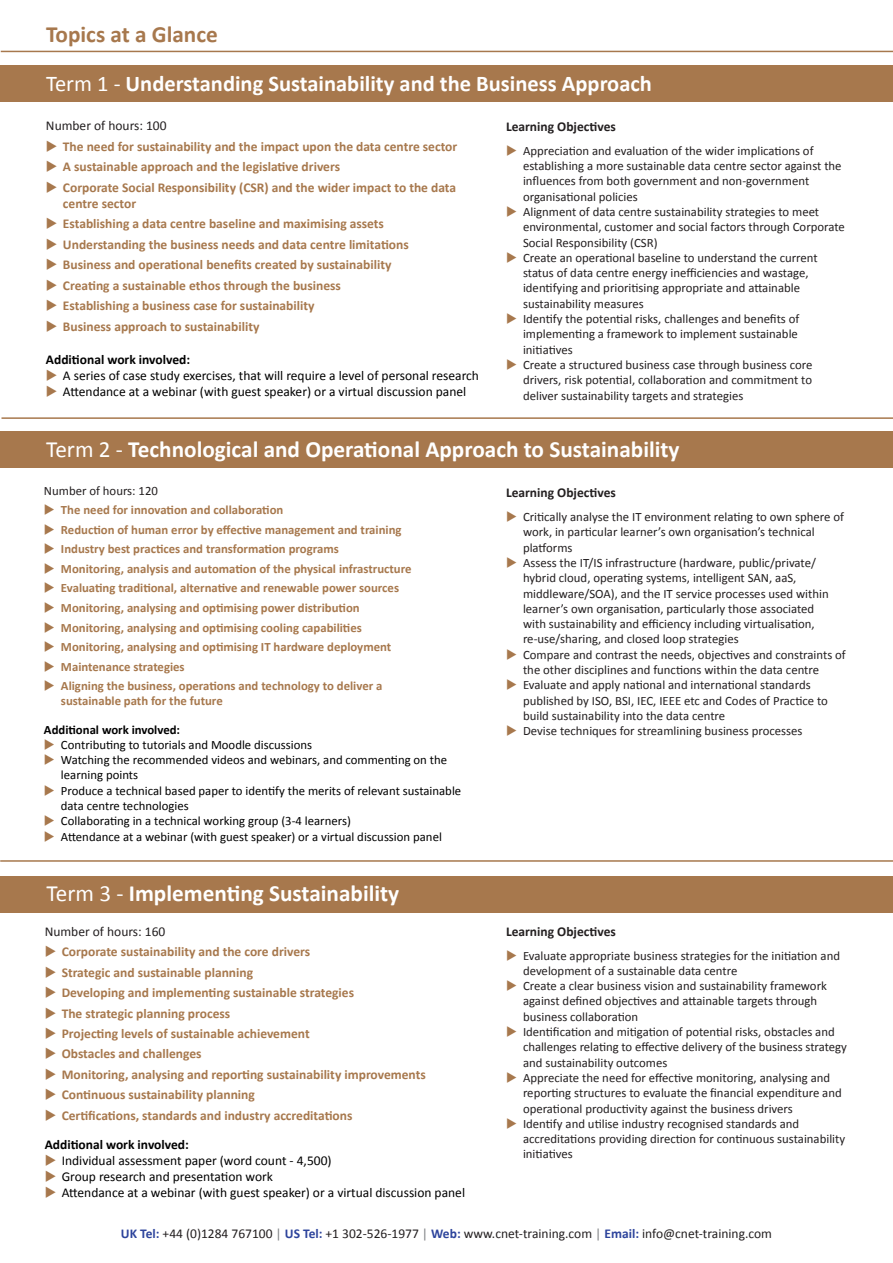
<style>
.page{position:relative;width:893px;height:1263px;background:#fff}
.page>*{position:absolute;margin:0;border:0;box-sizing:border-box;transform-origin:0 0}
.t1{font:700 23.25px "Calibri";color:#fff}
.t2{font:700 23.25px "Calibri";color:#a7784d}
.t3{font:700 22.5px "Calibri";color:#fff}
.t4{font:700 13.5px/16.2px "Calibri";color:#a7784d}
.t5{font:13.5px "Calibri";color:#000}
.CDCSP_Small{font:13.5px "Calibri";color:#231f20}
.CDCSP{font:700 13.5px "Calibri";color:#231f20}
.CDCSP-2{font:700 13.5px "Calibri";color:#000}
.CDCSP_Small-2{font:12.75px/15.3px "Calibri";color:#231f20}
.t6{font:700 12.75px/15.3px "Calibri";color:#a7784d}
.t7{font:12.75px/15.3px "Calibri";color:#000}
.CDCSP-3{font:700 12.75px "Calibri";color:#000}
.s1{font-weight:400}
.s2{color:#a7784d}
.s3{font-weight:700;color:#2d449c}
.s4{color:#808285}
</style>
<div class="page">
<div style="left:0;top:431px;width:893px;height:37px;background:#a7784d"></div>
<div style="left:1px;top:65px;width:892px;height:36px;background:#a7784d"></div>
<hr style="left:1px;top:51px;width:892px;height:1px;background:#a7784d">
<div style="left:1px;top:876px;width:892px;height:37px;background:#a7784d"></div>
<hr style="left:1px;top:417px;width:892px;height:2px;background:#a7784d">
<hr style="left:0;top:860px;width:893px;height:2px;background:#a7784d">
<p class="t2" style="left:46px;top:20px;width:173px">Topics at a Glance</p>
<p class="t3" style="left:46px;top:69px;width:607px"><span class="s1">Term 1 -</span> Understanding Sustainability and the Business Approach</p>
<p class="CDCSP_Small" style="left:46px;top:118px;width:122px">Number of hours: 100</p>
<p class="t4" style="left:46px;top:138px;width:413px">◆ The need for sustainability and the impact upon the data centre sector</p>
<p class="t4" style="left:46px;top:158px;width:296px">◆ A sustainable approach and the legislative drivers</p>
<p class="t4" style="left:63px;top:179px;width:395px;text-indent:-17px">◆ Corporate Social Responsibility (CSR) and the wider impact to the data centre sector</p>
<p class="t4" style="left:46px;top:215px;width:340px">◆ Establishing a data centre baseline and maximising assets</p>
<p class="t4" style="left:46px;top:236px;width:364px">◆ Understanding the business needs and data centre limitations</p>
<p class="t4" style="left:46px;top:256px;width:347px">◆ Business and operational benefits created by sustainability</p>
<p class="t4" style="left:46px;top:277px;width:297px">◆ Creating a sustainable ethos through the business</p>
<p class="t4" style="left:46px;top:297px;width:270px">◆ Establishing a business case for sustainability</p>
<p class="t4" style="left:46px;top:317px;width:215px">◆ Business approach to sustainability</p>
<p class="CDCSP-2" style="left:46px;top:351px;width:146px">Additional work involved:</p>
<p class="t5" style="left:46px;top:367px;width:435px"><span class="s2">◆</span> A series of case study exercises, that will require a level of personal research</p>
<p class="t5" style="left:46px;top:383px;width:422px"><span class="s2">◆</span> Attendance at a webinar (with guest speaker) or a virtual discussion panel</p>
<p class="CDCSP" style="left:506px;top:118px;width:111px">Learning Objectives</p>
<p class="CDCSP_Small-2" style="left:523px;top:142px;width:320px;text-indent:-17px"><span class="s2">◆</span> Appreciation and evaluation of the wider implications of establishing a more sustainable data centre sector against the influences from both government and non-government organisational policies</p>
<p class="CDCSP_Small-2" style="left:523px;top:203px;width:323px;text-indent:-17px"><span class="s2">◆</span> Alignment of data centre sustainability strategies to meet environmental, customer and social factors through Corporate<br>Social Responsibility (CSR)</p>
<p class="CDCSP_Small-2" style="left:523px;top:249px;width:296px;text-indent:-17px"><span class="s2">◆</span> Create an operational baseline to understand the current status of data centre energy inefficiencies and wastage, identifying and prioritising appropriate and attainable sustainability measures</p>
<p class="CDCSP_Small-2" style="left:523px;top:311px;width:278px;text-align:justify;text-indent:-17px"><span class="s2">◆</span> Identify the potential risks, challenges and benefits of implementing a framework to implement sustainable initiatives</p>
<p class="CDCSP_Small-2" style="left:523px;top:356px;width:291px;text-align:justify;text-indent:-17px"><span class="s2">◆</span> Create a structured business case through business core drivers, risk potential, collaboration and commitment to deliver sustainability targets and strategies</p>
<p class="t1" style="left:46px;top:435px;width:635px"><span class="s1">Term 2 -</span> Technological and Operational Approach to Sustainability</p>
<p class="CDCSP_Small-2" style="left:44px;top:482px;width:116px">Number of hours: 120</p>
<p class="t6" style="left:44px;top:502px;width:241px">◆ The need for innovation and collaboration</p>
<p class="t6" style="left:44px;top:521px;width:359px">◆ Reduction of human error by effective management and training</p>
<p class="t6" style="left:44px;top:541px;width:296px">◆ Industry best practices and transformation programs</p>
<p class="t6" style="left:44px;top:560px;width:369px">◆ Monitoring, analysis and automation of the physical infrastructure</p>
<p class="t6" style="left:44px;top:580px;width:357px">◆ Evaluating traditional, alternative and renewable power sources</p>
<p class="t6" style="left:44px;top:599px;width:317px">◆ Monitoring, analysing and optimising power distribution</p>
<p class="t6" style="left:44px;top:619px;width:319px">◆ Monitoring, analysing and optimising cooling capabilities</p>
<p class="t6" style="left:44px;top:638px;width:349px">◆ Monitoring, analysing and optimising IT hardware deployment</p>
<p class="t6" style="left:44px;top:658px;width:142px">◆ Maintenance strategies</p>
<p class="t6" style="left:61px;top:678px;width:323px;text-indent:-17px">◆ Aligning the business, operations and technology to deliver a sustainable path for the future</p>
<p class="CDCSP-3" style="left:44px;top:721px;width:138px">Additional work involved:</p>
<p class="t7" style="left:44px;top:736px;width:270px"><span class="s2">◆</span> Contributing to tutorials and Moodle discussions</p>
<p class="t7" style="left:61px;top:752px;width:388px;text-indent:-17px"><span class="s2">◆</span> Watching the recommended videos and webinars, and commenting on the learning points</p>
<p class="t7" style="left:61px;top:782px;width:402px;text-indent:-17px"><span class="s2">◆</span> Produce a technical based paper to identify the merits of relevant sustainable data centre technologies</p>
<p class="t7" style="left:44px;top:813px;width:308px"><span class="s2">◆</span> Collaborating in a technical working group (3-4 learners)</p>
<p class="t7" style="left:44px;top:828px;width:399px"><span class="s2">◆</span> Attendance at a webinar (with guest speaker) or a virtual discussion panel</p>
<p class="CDCSP" style="left:506px;top:484px;width:111px">Learning Objectives</p>
<p class="CDCSP_Small-2" style="left:523px;top:508px;width:323px;text-indent:-17px"><span class="s2">◆</span> Critically analyse the IT environment relating to own sphere of work, in particular learner’s own organisation’s technical platforms</p>
<p class="CDCSP_Small-2" style="left:523px;top:554px;width:307px;text-indent:-17px"><span class="s2">◆</span> Assess the IT/IS infrastructure (hardware, public/private/ hybrid cloud, operating systems, intelligent SAN, aaS, middleware/SOA), and the IT service processes used within learner’s own organisation, particularly those associated with sustainability and efficiency including virtualisation, re-use/sharing, and closed loop strategies</p>
<p class="CDCSP_Small-2" style="left:523px;top:646px;width:324px;text-indent:-17px"><span class="s2">◆</span> Compare and contrast the needs, objectives and constraints of the other disciplines and functions within the data centre</p>
<p class="CDCSP_Small-2" style="left:523px;top:677px;width:306px;text-indent:-17px"><span class="s2">◆</span> Evaluate and apply national and international standards published by ISO, BSI, IEC, IEEE etc and Codes of Practice to build sustainability into the data centre</p>
<p class="CDCSP_Small-2" style="left:506px;top:723px;width:298px"><span class="s2">◆</span> Devise techniques for streamlining business processes</p>
<p class="t1" style="left:47px;top:879px;width:354px"><span class="s1">Term 3 -</span> Implementing Sustainability</p>
<p class="CDCSP_Small" style="left:45px;top:923px;width:122px">Number of hours: 160</p>
<p class="t4" style="left:45px;top:943px;width:267px">◆ Corporate sustainability and the core drivers</p>
<p class="t4" style="left:45px;top:963px;width:210px">◆ Strategic and sustainable planning</p>
<p class="t4" style="left:45px;top:984px;width:311px">◆ Developing and implementing sustainable strategies</p>
<p class="t4" style="left:45px;top:1004px;width:187px">◆ The strategic planning process</p>
<p class="t4" style="left:45px;top:1025px;width:266px">◆ Projecting levels of sustainable achievement</p>
<p class="t4" style="left:45px;top:1045px;width:158px">◆ Obstacles and challenges</p>
<p class="t4" style="left:45px;top:1066px;width:383px">◆ Monitoring, analysing and reporting sustainability improvements</p>
<p class="t4" style="left:45px;top:1086px;width:212px">◆ Continuous sustainability planning</p>
<p class="t4" style="left:45px;top:1106px;width:309px">◆ Certifications, standards and industry accreditations</p>
<p class="CDCSP-2" style="left:45px;top:1136px;width:146px">Additional work involved:</p>
<p class="t5" style="left:45px;top:1152px;width:288px"><span class="s2">◆</span> Individual assessment paper (word count - 4,500)</p>
<p class="t5" style="left:45px;top:1168px;width:230px"><span class="s2">◆</span> Group research and presentation work</p>
<p class="t5" style="left:45px;top:1184px;width:422px"><span class="s2">◆</span> Attendance at a webinar (with guest speaker) or a virtual discussion panel</p>
<p class="CDCSP" style="left:506px;top:923px;width:111px">Learning Objectives</p>
<p class="CDCSP_Small-2" style="left:523px;top:947px;width:318px;text-indent:-17px"><span class="s2">◆</span> Evaluate appropriate business strategies for the initiation and development of a sustainable data centre</p>
<p class="CDCSP_Small-2" style="left:523px;top:978px;width:305px;text-indent:-17px"><span class="s2">◆</span> Create a clear business vision and sustainability framework against defined objectives and attainable targets through business collaboration</p>
<p class="CDCSP_Small-2" style="left:523px;top:1023px;width:325px;text-indent:-17px"><span class="s2">◆</span> Identification and mitigation of potential risks, obstacles and challenges relating to effective delivery of the business strategy and sustainability outcomes</p>
<p class="CDCSP_Small-2" style="left:523px;top:1069px;width:320px;text-indent:-17px"><span class="s2">◆</span> Appreciate the need for effective monitoring, analysing and reporting structures to evaluate the financial expenditure and operational productivity against the business drivers</p>
<p class="CDCSP_Small-2" style="left:523px;top:1115px;width:324px;text-indent:-17px"><span class="s2">◆</span> Identify and utilise industry recognised standards and accreditations providing direction for continuous sustainability initiatives</p>
<p class="CDCSP_Small" style="left:121px;top:1225px;width:652px"><span class="s3">UK Tel:</span> +44 (0)1284 767100 <span class="s4">|</span> <span class="s3">US Tel:</span> +1 302-526-1977 <span class="s4">|</span> <span class="s3">Web:</span> www.cnet-training.com <span class="s4">|</span> <span class="s3">Email:</span> info@cnet-training.com</p>
</div>
